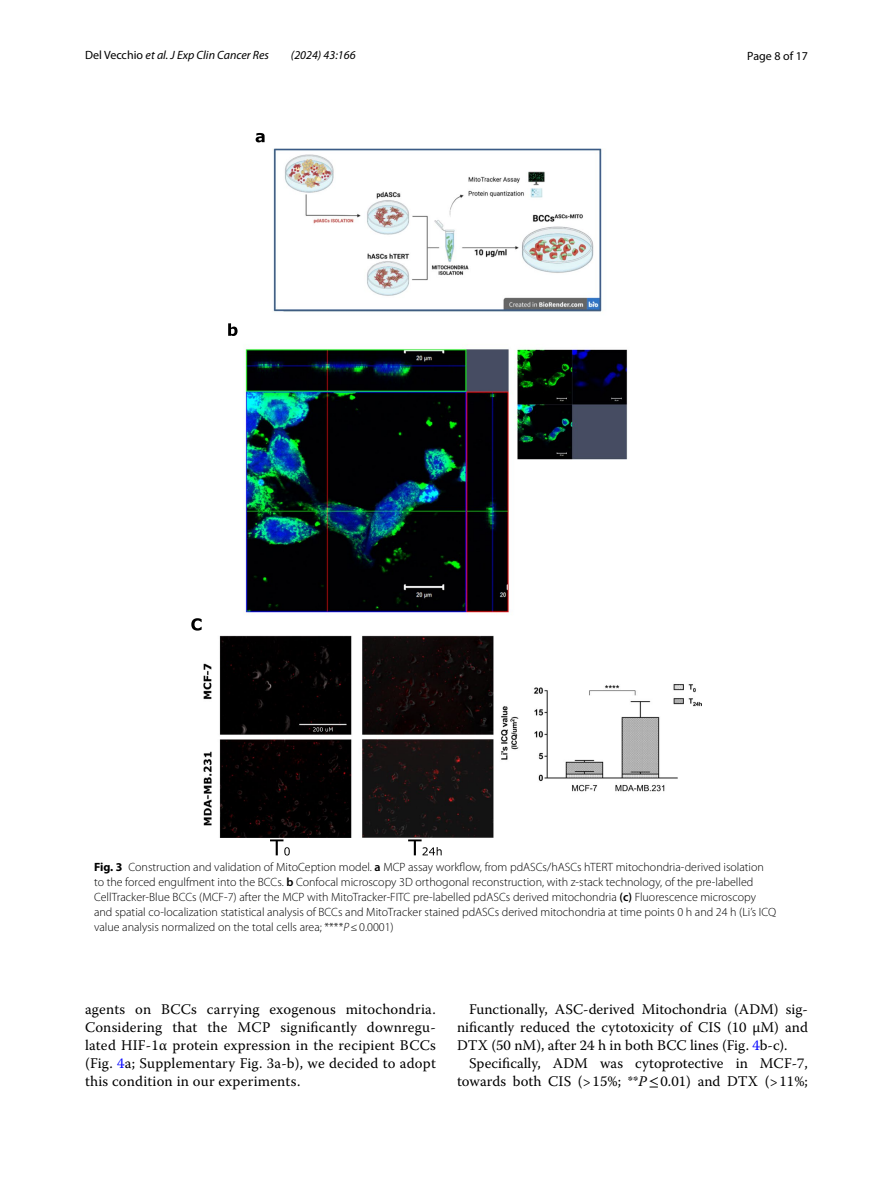
<style>
.page{position:relative;width:893px;height:1187px;background:#fff}
.page>*{position:absolute;margin:0;border:0;box-sizing:border-box;transform-origin:0 0}
.t1{font:14.7px/18px "Warnock Pro";letter-spacing:.005em;color:#000;text-align:justify}
.t2{font:300 12px/15px "Myriad Pro";color:#000}
.t3{font:italic 12px "Myriad Pro";color:#000}
.t4{font:12px "Myriad Pro";color:#000}
.s1{font-style:normal}
.s2{font-weight:700}
.s3{font-weight:600}
.s4{font-style:italic}
.s5{color:#00f}
.s6{font-family:"STIX"}
</style>
<div class="page">
<img style="left:203px;top:148px;width:499px;height:689px">
<svg style="left:256px;top:133px;width:9px;height:9px"></svg>
<svg style="left:228px;top:323px;width:10px;height:13px"></svg>
<svg style="left:191px;top:618px;width:11px;height:12px"></svg>
<svg style="left:313px;top:727px;width:20px;height:4px"></svg>
<svg style="left:270px;top:839px;width:20px;height:16px"></svg>
<svg style="left:408px;top:839px;width:34px;height:16px"></svg>
<p class="t3" style="left:85px;top:48px;width:186px"><span class="s1">Del Vecchio</span> et al. J Exp Clin Cancer Res</p>
<p class="t3" style="left:291px;top:48px;width:66px">(2024) 43:166</p>
<p class="t4" style="left:747px;top:48px;width:62px">Page 8 of 17</p>
<p class="t2" style="left:94px;top:859px;width:684px"><span class="s2">Fig. 3</span> Construction and validation of MitoCeption model. <span class="s3">a</span> MCP assay workflow, from pdASCs/hASCs hTERT mitochondria-derived isolation to the forced engulfment into the BCCs. <span class="s3">b</span> Confocal microscopy 3D orthogonal reconstruction, with z-stack technology, of the pre-labelled CellTracker-Blue BCCs (MCF-7) after the MCP with MitoTracker-FITC pre-labelled pdASCs derived mitochondria <span class="s3">(c)</span> Fluorescence microscopy and spatial co-localization statistical analysis of BCCs and MitoTracker stained pdASCs derived mitochondria at time points 0 h and 24 h (Li’s ICQ value analysis normalized on the total cells area; ****<span class="s4">P</span>≤0.0001)</p>
<p class="t1" style="left:85px;top:1000px;width:352px">agents on BCCs carrying exogenous mitochondria.<br>Considering that the MCP significantly downregu&shy;lated HIF-1α protein expression in the recipient BCCs (Fig. <span class="s5">4</span>a; Supplementary Fig. 3a-b), we decided to adopt this condition in our experiments.</p>
<p class="t1" style="left:457px;top:1000px;width:352px;text-indent:12px">Functionally, ASC-derived Mitochondria (ADM) sig&shy;nificantly reduced the cytotoxicity of CIS (10 µM) and DTX (50 nM), after 24 h in both BCC lines (Fig. <span class="s5">4</span>b-c).</p>
<p class="t1" style="left:457px;top:1054px;width:352px;text-align:right">Specifically, ADM was cytoprotective in MCF-7, towards both CIS (&gt;15%; **<span class="s4">P</span><span class="s6">≤</span>0.01) and DTX (&gt;11%;</p>
</div>
